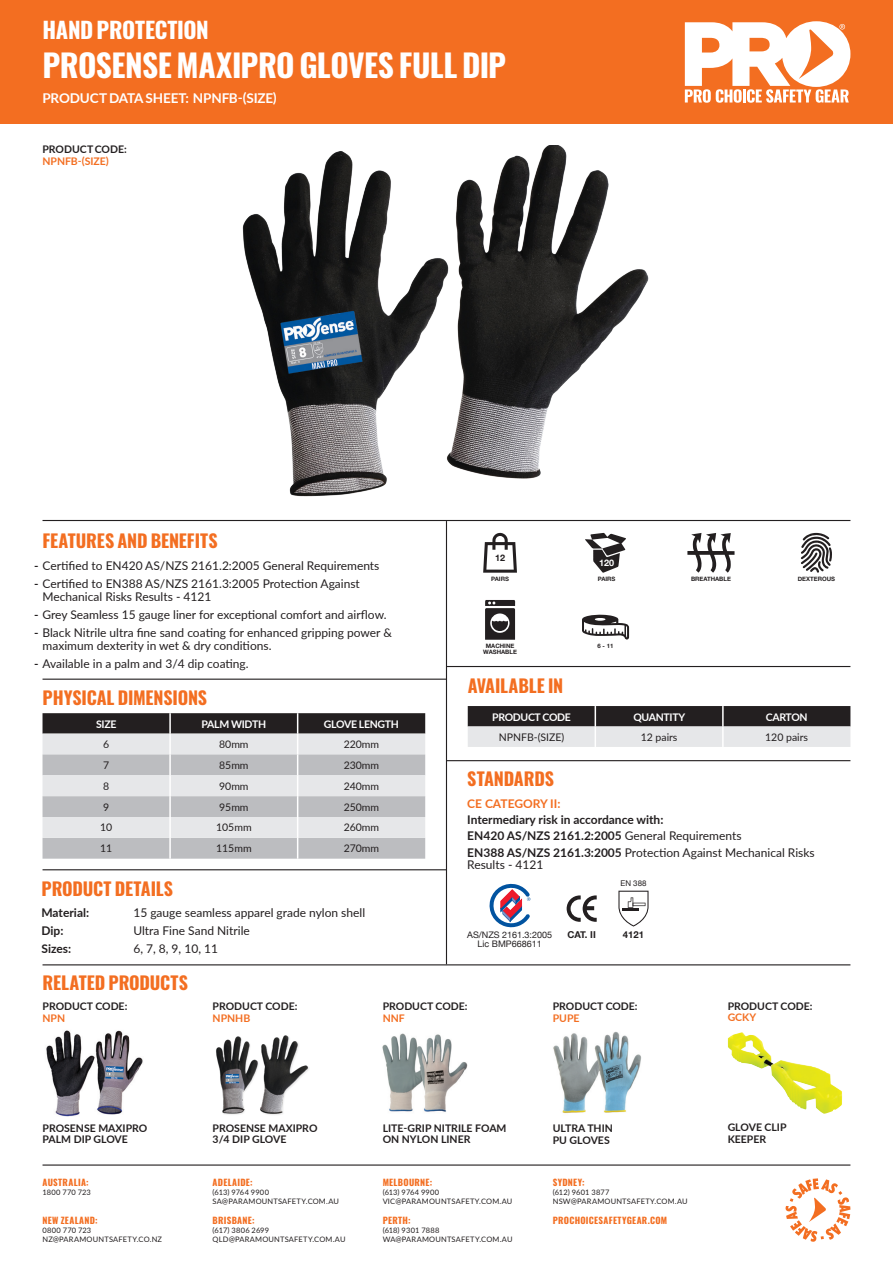
<style>
.page{position:relative;width:893px;height:1263px;background:#fff}
.page>*{position:absolute;margin:0;border:0;box-sizing:border-box;transform-origin:0 0}
.t1{font:700 31.5px "Oswald";letter-spacing:-.02em;color:#fff}
.t2{font:700 22.5px "Oswald";letter-spacing:-.015em;color:#fff}
.t3{font:700 18px "Oswald";letter-spacing:-.005em;color:#f36e21}
.t4{font:700 13.5px "Lato";letter-spacing:-.01em;color:#fff}
.t5{font:12px/13.5px "Lato";color:#231f20}
.t6{font:700 12px "Lato";color:#231f20}
.t7{font:700 12px "Lato";color:#f36e21}
.t8{font:700 10.5px/11.7px "Lato";color:#231f20}
.t9{font:10.5px "Lato";color:#231f20}
.t10{font:700 10.5px "Lato";letter-spacing:-.03em;color:#fff}
.t11{font:700 9.45px "Helvetica Neue";color:#231f20}
.t12{font:700 9px "Oswald";letter-spacing:.035em;color:#f36e21}
.t13{font:9px "Helvetica Neue";color:#231f20}
.t14{font:700 9px "Helvetica Neue";color:#fff}
.t15{font:700 9px "Helvetica Neue";color:#231f20}
.t16{font:7.95px "Helvetica Neue";color:#231f20}
.t17{font:7.5px/9px "Lato";letter-spacing:.025em;color:#231f20}
.t18{font:700 6px/6px "Helvetica Neue";color:#231f20;text-align:center}
.s1{color:#f36e21}
.s2{font-weight:700}
.s3{font-weight:400}
</style>
<div class="page">
<img style="left:242px;top:145px;width:407px;height:352px">
<img style="left:216px;top:1035px;width:93px;height:80px">
<img style="left:46px;top:1030px;width:97px;height:87px">
<div style="left:0;top:0;width:893px;height:124px;background:#f36e21"></div>
<svg style="left:685px;top:21px;width:165px;height:82px"></svg>
<hr style="left:43px;top:964px;width:807px;height:1px;background:#231f20">
<img style="left:553px;top:1031px;width:88px;height:82px">
<img style="left:728px;top:1032px;width:114px;height:82px">
<img style="left:382px;top:1033px;width:85px;height:79px">
<hr style="left:43px;top:1164px;width:807px;height:1px;background:#231f20">
<svg style="left:785px;top:1178px;width:65px;height:64px"></svg>
<hr style="left:43px;top:520px;width:807px;height:1px;background:#231f20">
<hr style="left:43px;top:679px;width:403px;height:1px;background:#231f20">
<hr style="left:43px;top:869px;width:403px;height:1px;background:#231f20">
<hr style="left:446px;top:666px;width:404px;height:1px;background:#231f20">
<hr style="left:446px;top:760px;width:404px;height:1px;background:#231f20">
<svg style="left:468px;top:706px;width:382px;height:41px;background:#868586"></svg>
<hr style="left:722px;top:726px;width:2px;height:21px;background:#fff">
<hr style="left:722px;top:706px;width:2px;height:20px;background:#fff">
<hr style="left:446px;top:521px;width:1px;height:443px;background:#231f20">
<svg style="left:582px;top:615px;width:47px;height:25px"></svg>
<svg style="left:483px;top:533px;width:34px;height:40px"></svg>
<svg style="left:585px;top:533px;width:41px;height:40px"></svg>
<svg style="left:687px;top:533px;width:47px;height:40px"></svg>
<svg style="left:485px;top:600px;width:30px;height:40px"></svg>
<svg style="left:801px;top:533px;width:31px;height:40px"></svg>
<svg style="left:618px;top:891px;width:30px;height:35px"></svg>
<svg style="left:567px;top:895px;width:30px;height:27px"></svg>
<svg style="left:489px;top:883px;width:41px;height:45px"></svg>
<svg style="left:43px;top:713px;width:382px;height:146px;background:#b9babc"></svg>
<p class="t2" style="left:43px;top:19px;width:168px">HAND PROTECTION</p>
<p class="t1" style="left:43px;top:48px;width:465px">PROSENSE MAXIPRO GLOVES FULL DIP</p>
<p class="t4" style="left:43px;top:88px;width:236px">PRODUCT DATA SHEET: NPNFB-(SIZE)</p>
<p class="t8" style="left:43px;top:143px;width:86px">PRODUCT CODE:<br><span class="s1">NPNFB-(SIZE)</span></p>
<p class="t3" style="left:43px;top:532px;width:177px">FEATURES AND BENEFITS</p>
<p class="t5" style="left:34px;top:558px;width:347px"><span class="s2">-</span> Certified to EN420 AS/NZS 2161.2:2005 General Requirements</p>
<p class="t5" style="left:43px;top:576px;width:319px;text-indent:-9px"><span class="s2">-</span> Certified to EN388 AS/NZS 2161.3:2005 Protection Against<br>Mechanical Risks Results - 4121</p>
<p class="t5" style="left:34px;top:607px;width:354px"><span class="s2">-</span> Grey Seamless 15 gauge liner for exceptional comfort and airflow.</p>
<p class="t5" style="left:43px;top:625px;width:351px;text-indent:-9px"><span class="s2">-</span> Black Nitrile ultra fine sand coating for enhanced gripping power &amp; maximum dexterity in wet &amp; dry conditions.</p>
<p class="t5" style="left:34px;top:656px;width:216px"><span class="s2">-</span> Available in a palm and 3/4 dip coating.</p>
<p class="t3" style="left:43px;top:688px;width:166px">PHYSICAL DIMENSIONS</p>
<p class="t10" style="left:96px;top:716px;width:22px">SIZE</p>
<p class="t10" style="left:202px;top:716px;width:66px">PALM WIDTH</p>
<p class="t10" style="left:324px;top:716px;width:77px">GLOVE LENGTH</p>
<p class="t9" style="left:103px;top:737px;width:8px">6</p>
<p class="t9" style="left:219px;top:737px;width:31px">80mm</p>
<p class="t9" style="left:344px;top:737px;width:37px">220mm</p>
<p class="t9" style="left:103px;top:758px;width:8px">7</p>
<p class="t9" style="left:219px;top:758px;width:31px">85mm</p>
<p class="t9" style="left:344px;top:758px;width:37px">230mm</p>
<p class="t9" style="left:103px;top:778px;width:8px">8</p>
<p class="t9" style="left:219px;top:778px;width:31px">90mm</p>
<p class="t9" style="left:344px;top:778px;width:37px">240mm</p>
<p class="t9" style="left:103px;top:799px;width:8px">9</p>
<p class="t9" style="left:219px;top:799px;width:31px">95mm</p>
<p class="t9" style="left:344px;top:799px;width:37px">250mm</p>
<p class="t9" style="left:100px;top:820px;width:14px">10</p>
<p class="t9" style="left:216px;top:820px;width:37px">105mm</p>
<p class="t9" style="left:344px;top:820px;width:37px">260mm</p>
<p class="t9" style="left:100px;top:841px;width:14px">11</p>
<p class="t9" style="left:216px;top:841px;width:37px">115mm</p>
<p class="t9" style="left:344px;top:841px;width:37px">270mm</p>
<p class="t3" style="left:41px;top:879px;width:133px">PRODUCT DETAILS</p>
<p class="t6" style="left:41px;top:904px;width:49px">Material:</p>
<p class="t6" style="left:41px;top:922px;width:23px">Dip:</p>
<p class="t6" style="left:41px;top:939px;width:31px">Sizes:</p>
<p class="t5" style="left:133px;top:905px;width:233px">15 gauge seamless apparel grade nylon shell</p>
<p class="t5" style="left:133px;top:923px;width:118px">Ultra Fine Sand Nitrile</p>
<p class="t5" style="left:133px;top:941px;width:86px">6, 7, 8, 9, 10, 11</p>
<p class="t3" style="left:43px;top:973px;width:147px">RELATED PRODUCTS</p>
<p class="t15" style="left:495px;top:551px;width:12px">12</p>
<p class="t18" style="left:491px;top:576px;width:19px">PAIRS</p>
<p class="t18" style="left:598px;top:576px;width:19px">PAIRS</p>
<p class="t14" style="left:599px;top:556px;width:17px">120</p>
<p class="t18" style="left:483px;top:643px;width:35px">MACHINE<br>WASHABLE</p>
<p class="t18" style="left:598px;top:643px;width:17px">6 - 11</p>
<p class="t18" style="left:691px;top:576px;width:41px">BREATHABLE</p>
<p class="t18" style="left:798px;top:576px;width:39px">DEXTEROUS</p>
<p class="t3" style="left:468px;top:677px;width:97px">AVAILABLE IN</p>
<p class="t10" style="left:492px;top:709px;width:80px">PRODUCT CODE</p>
<p class="t10" style="left:633px;top:709px;width:53px">QUANTITY</p>
<p class="t10" style="left:766px;top:709px;width:43px">CARTON</p>
<p class="t9" style="left:499px;top:730px;width:67px">NPNFB-(SIZE)</p>
<p class="t9" style="left:641px;top:730px;width:38px">12 pairs</p>
<p class="t9" style="left:765px;top:730px;width:44px">120 pairs</p>
<p class="t3" style="left:467px;top:770px;width:88px">STANDARDS</p>
<p class="t7" style="left:467px;top:795px;width:95px">CE CATEGORY II:</p>
<p class="t6" style="left:467px;top:811px;width:198px">Intermediary risk in accordance with:</p>
<p class="t6" style="left:467px;top:827px;width:276px">EN420 AS/NZS 2161.2:2005 <span class="s3">General Requirements</span></p>
<p class="t5" style="left:467px;top:846px;width:349px;line-height:12px"><span class="s2">EN388 AS/NZS 2161.3:2005</span> Protection Against Mechanical Risks<br>Results - 4121</p>
<p class="t16" style="left:620px;top:877px;width:27px">EN 388</p>
<p class="t13" style="left:467px;top:928px;width:86px">AS/NZS 2161.3:2005</p>
<p class="t11" style="left:567px;top:927px;width:30px">CAT. II</p>
<p class="t11" style="left:623px;top:927px;width:23px">4121</p>
<p class="t13" style="left:478px;top:937px;width:66px">Lic BMP668611</p>
<p class="t8" style="left:43px;top:1000px;width:86px">PRODUCT CODE:<br><span class="s1">NPN</span></p>
<p class="t8" style="left:213px;top:1000px;width:86px">PRODUCT CODE:<br><span class="s1">NPNHB</span></p>
<p class="t8" style="left:383px;top:1000px;width:86px">PRODUCT CODE:<br><span class="s1">NNF</span></p>
<p class="t8" style="left:553px;top:1000px;width:86px">PRODUCT CODE:<br><span class="s1">PUPE</span></p>
<p class="t8" style="left:728px;top:999px;width:86px">PRODUCT CODE:<br><span class="s1">GCKY</span></p>
<p class="t8" style="left:43px;top:1121px;width:106px">PROSENSE MAXIPRO<br>PALM DIP GLOVE</p>
<p class="t8" style="left:213px;top:1121px;width:106px">PROSENSE MAXIPRO<br>3/4 DIP GLOVE</p>
<p class="t8" style="left:383px;top:1121px;width:125px">LITE-GRIP NITRILE FOAM<br>ON NYLON LINER</p>
<p class="t8" style="left:553px;top:1122px;width:62px">ULTRA THIN<br>PU GLOVES</p>
<p class="t8" style="left:728px;top:1121px;width:60px">GLOVE CLIP<br>KEEPER</p>
<p class="t12" style="left:43px;top:1177px;width:48px">AUSTRALIA:</p>
<p class="t17" style="left:43px;top:1187px;width:50px">1800 770 723</p>
<p class="t12" style="left:43px;top:1215px;width:57px">NEW ZEALAND:</p>
<p class="t17" style="left:43px;top:1225px;width:121px">0800 770 723<br>NZ@PARAMOUNTSAFETY.CO.NZ</p>
<p class="t12" style="left:213px;top:1177px;width:42px">ADELAIDE:</p>
<p class="t17" style="left:213px;top:1187px;width:128px">(613) 9764 9900<br>SA@PARAMOUNTSAFETY.COM.AU</p>
<p class="t12" style="left:213px;top:1215px;width:43px">BRISBANE:</p>
<p class="t17" style="left:213px;top:1225px;width:134px">(617) 3806 2699<br>QLD@PARAMOUNTSAFETY.COM.AU</p>
<p class="t12" style="left:383px;top:1177px;width:51px">MELBOURNE:</p>
<p class="t17" style="left:383px;top:1187px;width:131px">(613) 9764 9900<br>VIC@PARAMOUNTSAFETY.COM.AU</p>
<p class="t12" style="left:383px;top:1215px;width:30px">PERTH:</p>
<p class="t17" style="left:383px;top:1225px;width:131px">(618) 9301 7888<br>WA@PARAMOUNTSAFETY.COM.AU</p>
<p class="t12" style="left:553px;top:1177px;width:33px">SYDNEY:</p>
<p class="t17" style="left:553px;top:1187px;width:136px">(612) 9601 3877<br>NSW@PARAMOUNTSAFETY.COM.AU</p>
<p class="t12" style="left:553px;top:1215px;width:116px">PROCHOICESAFETYGEAR.COM</p>
</div>
